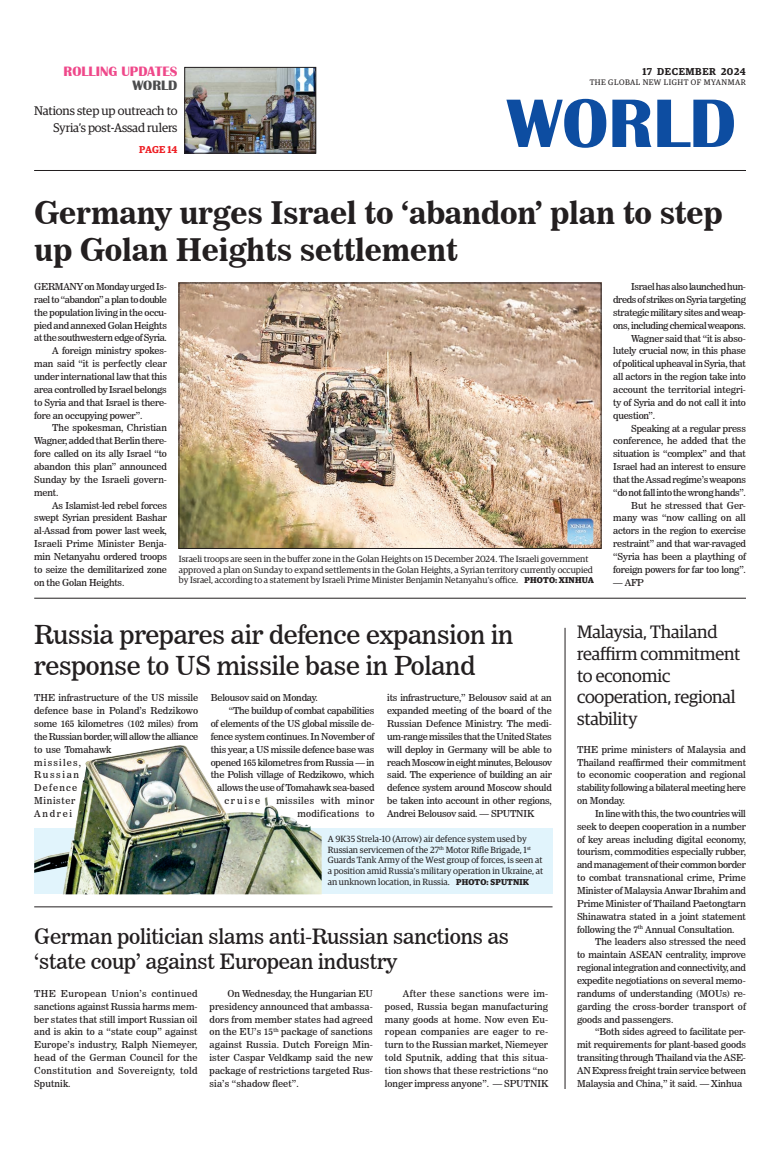
<style>
.page{position:relative;width:773px;height:1152px;background:#fff}
.page>*{position:absolute;margin:0;border:0;box-sizing:border-box;transform-origin:0 0}
.t1{font:700 71px "Britannic";color:#0d4da1}
._2_Clm_Head{font:31px/37.2px "News 706 BT Bold C";letter-spacing:-.01em;color:#231f20}
._2_Clm_Head-2{font:26px/31.2px "News 706 BT Roman C";letter-spacing:-.01em;color:#231f20}
._2_Clm_Head-3{font:21px/25.2px "News 706 BT Roman C";letter-spacing:-.01em;color:#231f20}
._2_Clm_Head-4{font:18px/21.6px "Guardian Egyp";letter-spacing:-.01em;color:#231f20}
.t2{font:700 14px "Britannic";color:#ef488a}
.t3{font:700 14px "Britannic";color:#4b4c4d}
._2_Clm_Head-5{font:12.5px/17px "Guardian Egyp";letter-spacing:-.01em;color:#231f20;text-align:right}
.t4{font:600 10px "Guardian Egyp";letter-spacing:.06em;color:#231f20}
.Spill_Style{font:600 10px "Guardian Egyp";letter-spacing:-.005em;color:#ee1d23}
._2nd_Body{font:9.5px/12.9px "News 706 BT Roman C";letter-spacing:-.02em;color:#231f20;text-align:justify}
.Normal_Para{font:9.5px/12.9px "News 706 BT Roman C";letter-spacing:-.005em;color:#231f20;text-align:justify}
._2nd_Body-2{font:9.5px/12.9px "News 706 BT Roman C";letter-spacing:.035em;color:#231f20;text-align:right}
.t5{font:9px/10.8px "Guardian Egyp";color:#231f20}
.t6{font:8px "Guardian Egyp";letter-spacing:.06em;color:#231f20}
.s1{font-weight:700;font-size:8.5px}
</style>
<div class="page">
<hr style="left:34px;top:170px;width:712px;height:1px;background:#231f20">
<img style="left:186px;top:69px;width:128px;height:82px">
<div style="left:184px;top:67px;width:132px;height:86px;border:1px solid #231f20"></div>
<img style="left:181px;top:285px;width:418px;height:262px">
<div style="left:179px;top:283px;width:422px;height:266px;border:1px solid #231f20"></div>
<img style="left:34px;top:828px;width:518px;height:66px">
<img style="left:46px;top:745px;width:134px;height:111px">
<hr style="left:564px;top:628px;width:1px;height:461px;background:#231f20">
<hr style="left:34px;top:907px;width:518px;height:1px;background:#231f20">
<hr style="left:34px;top:598px;width:712px;height:1px;background:#231f20">
<p class="t2" style="left:64px;top:64px;width:115px">ROLLING UPDATES</p>
<p class="t3" style="left:132px;top:77px;width:47px">WORLD</p>
<p class="_2_Clm_Head-5" style="left:34px;top:102px;width:145px">Nations step up outreach to<br>Syria’s post-Assad rulers</p>
<p class="Spill_Style" style="left:139px;top:142px;width:40px">PAGE 14</p>
<p class="t4" style="left:642px;top:64px;width:105px">17 DECEMBER 2024</p>
<p class="t6" style="left:589px;top:76px;width:158px">THE GLOBAL NEW LIGHT OF MYANMAR</p>
<h1 class="t1" style="left:507px;top:83px;width:230px">WORLD</h1>
<p class="_2_Clm_Head" style="left:34px;top:194px;width:690px">Germany urges Israel to ‘abandon’ plan to step up Golan Heights settlement</p>
<p class="Normal_Para" style="left:34px;top:280px;width:134px">GERMANY on Monday urged Is&shy;rael to “abandon” a plan to double the population living in the occu&shy;pied and annexed Golan Heights at the southwestern edge of Syria.</p>
<p class="_2nd_Body" style="left:34px;top:344px;width:134px;text-indent:18px">A foreign ministry spokes&shy;man said “it is perfectly clear under international law that this area controlled by Israel belongs to Syria and that Israel is there&shy;fore an occupying power”.</p>
<p class="_2nd_Body" style="left:34px;top:422px;width:134px;text-indent:18px">The spokesman, Christian Wagner, added that Berlin there&shy;fore called on its ally Israel “to abandon this plan” announced Sunday by the Israeli govern&shy;ment.</p>
<p class="_2nd_Body" style="left:34px;top:499px;width:134px;text-indent:18px">As Islamist-led rebel forces swept Syrian president Bashar al-Assad from power last week, Israeli Prime Minister Benja&shy;min Netanyahu ordered troops to seize the demilitarized zone on the Golan Heights.</p>
<p class="_2nd_Body" style="left:613px;top:280px;width:134px;text-indent:18px">Israel has also launched hun&shy;dreds of strikes on Syria targeting strategic military sites and weap&shy;ons, including chemical weapons.</p>
<p class="_2nd_Body" style="left:613px;top:332px;width:134px;text-indent:18px">Wagner said that “it is abso&shy;lutely crucial now, in this phase of political upheaval in Syria, that all actors in the region take into account the territorial integri&shy;ty of Syria and do not call it into question”.</p>
<p class="_2nd_Body" style="left:613px;top:422px;width:134px;text-indent:18px">Speaking at a regular press conference, he added that the situation is “complex” and that Israel had an interest to ensure that the Assad regime’s weapons “do not fall into the wrong hands”.</p>
<p class="_2nd_Body" style="left:613px;top:499px;width:134px;text-indent:18px">But he stressed that Ger&shy;many was “now calling on all actors in the region to exercise restraint” and that war-ravaged “Syria has been a plaything of foreign powers for far too long”.</p>
<p class="_2nd_Body" style="left:613px;top:576px;width:32px">— AFP</p>
<p class="t5" style="left:179px;top:553px;width:416px">Israeli troops are seen in the buffer zone in the Golan Heights on 15 December 2024. The Israeli government approved a plan on Sunday to expand settlements in the Golan Heights, a Syrian territory currently occupied by Israel, according to a statement by Israeli Prime Minister Benjamin Netanyahu’s office. <span class="s1">PHOTO: XINHUA</span></p>
<p class="_2_Clm_Head-2" style="left:34px;top:619px;width:480px">Russia prepares air defence expansion in response to US missile base in Poland</p>
<p class="Normal_Para" style="left:34px;top:691px;width:166px;text-align:left">THE infrastructure of the US missile defence base in Poland’s Redzikowo some 165 kilometres (102 miles) from the Russian border, will allow the alliance to use Tomahawk<br>missiles,<br>Russian<br>Defence<br>Minister<br>Andrei</p>
<p class="Normal_Para" style="left:211px;top:691px;width:108px">Belousov said on Monday.</p>
<p class="_2_Clm_Head-4" style="left:577px;top:620px;width:165px">Malaysia, Thailand reaffirm commitment to economic cooperation, regional stability</p>
<p class="Normal_Para" style="left:577px;top:743px;width:170px">THE prime ministers of Malaysia and Thailand reaffirmed their commitment to economic cooperation and regional stability following a bilateral meeting here on Monday.</p>
<p class="_2nd_Body" style="left:577px;top:807px;width:170px;text-indent:18px">In line with this, the two countries will seek to deepen cooperation in a number of key areas including digital economy, tourism, commodities especially rubber, and management of their common border to combat transnational crime, Prime Minister of Malaysia Anwar Ibrahim and Prime Minister of Thailand Paetongtarn Shinawatra stated in a joint statement following the 7<sup>th</sup> Annual Consultation.</p>
<p class="_2nd_Body" style="left:577px;top:936px;width:170px;text-indent:18px">The leaders also stressed the need to maintain ASEAN centrality, improve regional integration and connectivity, and expedite negotiations on several memo&shy;randums of understanding (MOUs) re&shy;garding the cross-border transport of goods and passengers.</p>
<p class="_2nd_Body" style="left:577px;top:1025px;width:170px;text-indent:18px">“Both sides agreed to facilitate per&shy;mit requirements for plant-based goods transiting through Thailand via the ASE-AN Express freight train service between Malaysia and China,” it said. — Xinhua</p>
<p class="_2nd_Body" style="left:387px;top:691px;width:166px">its infrastructure,” Belousov said at an expanded meeting of the board of the Russian Defence Ministry. The medi&shy;um-range missiles that the United States will deploy in Germany will be able to reach Moscow in eight minutes, Belousov said. The experience of building an air defence system around Moscow should be taken into account in other regions, Andrei Belousov said. — SPUTNIK</p>
<p class="t5" style="left:328px;top:833px;width:217px">A 9K35 Strela-10 (Arrow) air defence system used by Russian servicemen of the 27<sup>th</sup> Motor Rifle Brigade, 1<sup>st </sup>Guards Tank Army of the West group of forces, is seen at a position amid Russia’s military operation in Ukraine, at an unknown location, in Russia. <span class="s1">PHOTO: SPUTNIK</span></p>
<p class="_2nd_Body" style="left:229px;top:704px;width:147px">“The buildup of combat capabilities</p>
<p class="_2nd_Body" style="left:211px;top:717px;width:165px">of elements of the US global missile de-</p>
<p class="_2nd_Body" style="left:211px;top:730px;width:165px">fence system continues. In November of</p>
<p class="_2nd_Body" style="left:211px;top:743px;width:165px">this year, a US missile defence base was</p>
<p class="_2nd_Body" style="left:211px;top:756px;width:165px">opened 165 kilometres from Russia — in</p>
<p class="_2nd_Body" style="left:211px;top:769px;width:165px">the Polish village of Redzikowo, which</p>
<p class="_2nd_Body" style="left:217px;top:781px;width:159px">allows the use of Tomahawk sea-based</p>
<p class="_2nd_Body" style="left:224px;top:794px;width:38px">cruise</p>
<p class="_2nd_Body-2" style="left:276px;top:794px;width:99px">missiles with minor modifications to</p>
<p class="_2_Clm_Head-3" style="left:34px;top:924px;width:476px">German politician slams anti-Russian sanctions as ‘state coup’ against European industry</p>
<p class="Normal_Para" style="left:34px;top:987px;width:165px">THE European Union’s continued sanctions against Russia harms mem&shy;ber states that still import Russian oil and is akin to a “state coup” against Europe’s industry, Ralph Niemeyer, head of the German Council for the Constitution and Sovereignty, told Sputnik.</p>
<p class="_2nd_Body" style="left:209px;top:987px;width:165px;text-indent:18px">On Wednesday, the Hungarian EU presidency announced that ambassa&shy;dors from member states had agreed on the EU’s 15<sup>th</sup> package of sanctions against Russia. Dutch Foreign Min&shy;ister Caspar Veldkamp said the new package of restrictions targeted Rus&shy;sia’s “shadow fleet”.</p>
<p class="_2nd_Body" style="left:385px;top:987px;width:165px;text-indent:18px">After these sanctions were im&shy;posed, Russia began manufacturing many goods at home. Now even Eu&shy;ropean companies are eager to re&shy;turn to the Russian market, Niemeyer told Sputnik, adding that this situa&shy;tion shows that these restrictions “no longer impress anyone”. — SPUTNIK</p>
</div>
